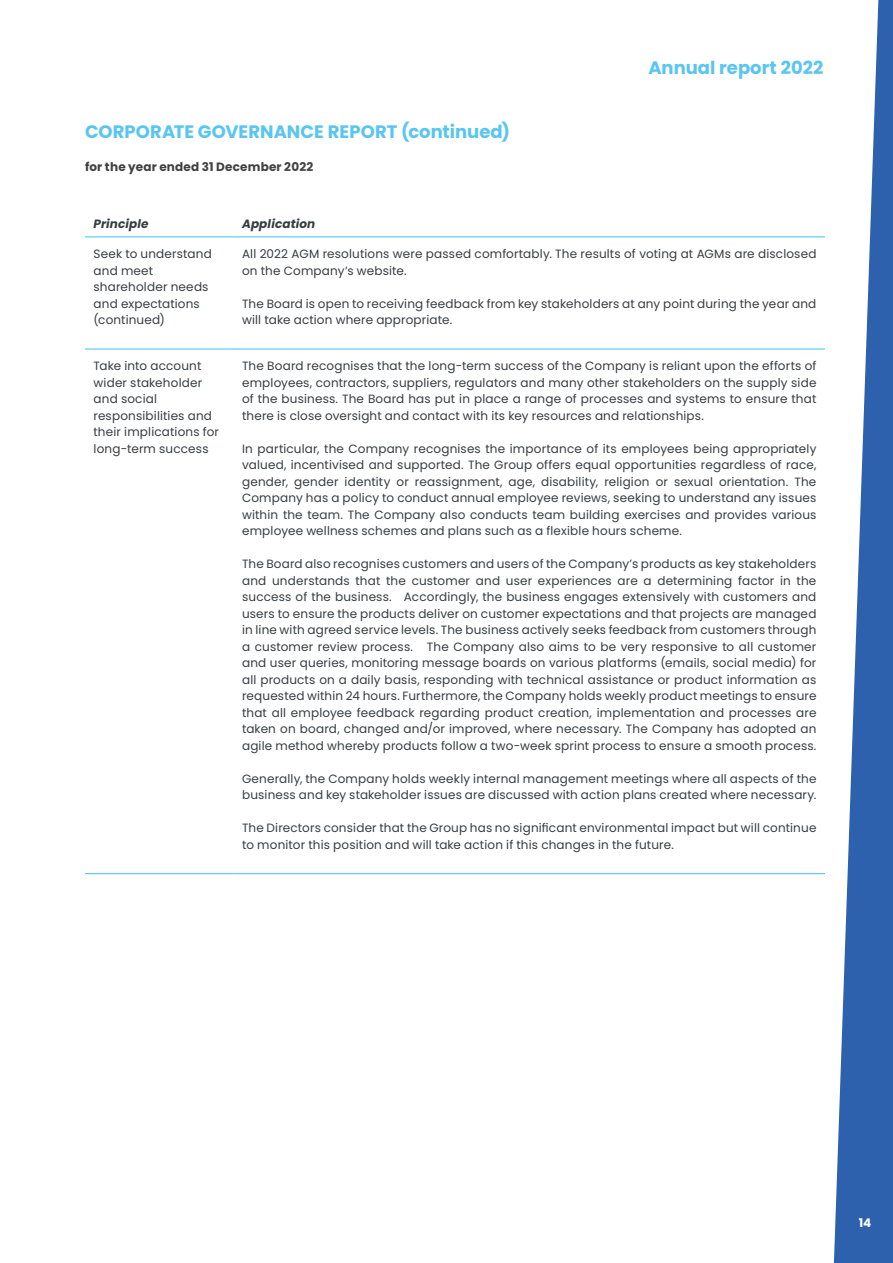
<style>
.page{position:relative;width:893px;height:1263px;background:#fff}
.page>*{position:absolute;margin:0;border:0;box-sizing:border-box;transform-origin:0 0}
.t1{font:700 18px "Poppins";color:#5ac5f1}
.t2{font:12px/16.5px "Poppins";letter-spacing:.015em;color:#363d41}
.t3{font:700 12px "Poppins";letter-spacing:.015em;color:#414042}
.t4{font:italic 700 12px "Poppins";letter-spacing:.01em;color:#363d41}
.t5{font:700 12px "Poppins";color:#fff}
</style>
<div class="page">
<svg style="left:833px;top:0;width:60px;height:1263px;fill:#2d61ae"></svg>
<hr style="left:85px;top:237px;width:149px;height:1px;background:#3dc0f0">
<hr style="left:234px;top:237px;width:591px;height:1px;background:#3dc0f0">
<hr style="left:85px;top:349px;width:149px;height:1px;background:#3dc0f0">
<hr style="left:234px;top:349px;width:591px;height:1px;background:#3dc0f0">
<hr style="left:85px;top:873px;width:149px;height:1px;background:#3dc0f0">
<hr style="left:234px;top:873px;width:591px;height:1px;background:#3dc0f0">
<h1 class="t1" style="left:85px;top:121px;width:427px">CORPORATE GOVERNANCE REPORT (continued)</h1>
<p class="t3" style="left:85px;top:160px;width:230px">for the year ended 31 December 2022</p>
<h1 class="t1" style="left:648px;top:57px;width:177px">Annual report 2022</h1>
<p class="t4" style="left:94px;top:217px;width:57px">Principle</p>
<p class="t4" style="left:242px;top:217px;width:75px">Application</p>
<p class="t2" style="left:94px;top:246px;width:120px">Seek to understand and meet shareholder needs and expectations (continued)</p>
<p class="t2" style="left:242px;top:246px;width:576px">All 2022 AGM resolutions were passed comfortably. The results of voting at AGMs are disclosed on the Company’s website.</p>
<p class="t2" style="left:242px;top:295px;width:576px">The Board is open to receiving feedback from key stakeholders at any point during the year and will take action where appropriate.</p>
<p class="t2" style="left:94px;top:358px;width:127px">Take into account wider stakeholder and social responsibilities and their implications for long-term success</p>
<p class="t2" style="left:242px;top:358px;width:576px;text-align:justify">The Board recognises that the long-term success of the Company is reliant upon the efforts of employees, contractors, suppliers, regulators and many other stakeholders on the supply side of the business. The Board has put in place a range of processes and systems to ensure that there is close oversight and contact with its key resources and relationships.</p>
<p class="t2" style="left:242px;top:440px;width:576px;text-align:justify">In particular, the Company recognises the importance of its employees being appropriately valued, incentivised and supported. The Group offers equal opportunities regardless of race, gender, gender identity or reassignment, age, disability, religion or sexual orientation. The Company has a policy to conduct annual employee reviews, seeking to understand any issues within the team. The Company also conducts team building exercises and provides various employee wellness schemes and plans such as a flexible hours scheme.</p>
<p class="t2" style="left:242px;top:556px;width:576px;text-align:justify">The Board also recognises customers and users of the Company’s products as key stakeholders and understands that the customer and user experiences are a determining factor in the success of the business. Accordingly, the business engages extensively with customers and users to ensure the products deliver on customer expectations and that projects are managed in line with agreed service levels. The business actively seeks feedback from customers through a customer review process. The Company also aims to be very responsive to all customer and user queries, monitoring message boards on various platforms (emails, social media) for all products on a daily basis, responding with technical assistance or product information as requested within 24 hours. Furthermore, the Company holds weekly product meetings to ensure that all employee feedback regarding product creation, implementation and processes are taken on board, changed and/or improved, where necessary. The Company has adopted an agile method whereby products follow a two-week sprint process to ensure a smooth process.</p>
<p class="t2" style="left:242px;top:770px;width:576px">Generally, the Company holds weekly internal management meetings where all aspects of the business and key stakeholder issues are discussed with action plans created where necessary.</p>
<p class="t2" style="left:242px;top:820px;width:576px">The Directors consider that the Group has no significant environmental impact but will continue to monitor this position and will take action if this changes in the future.</p>
<p class="t5" style="left:859px;top:1216px;width:14px">14</p>
</div>
